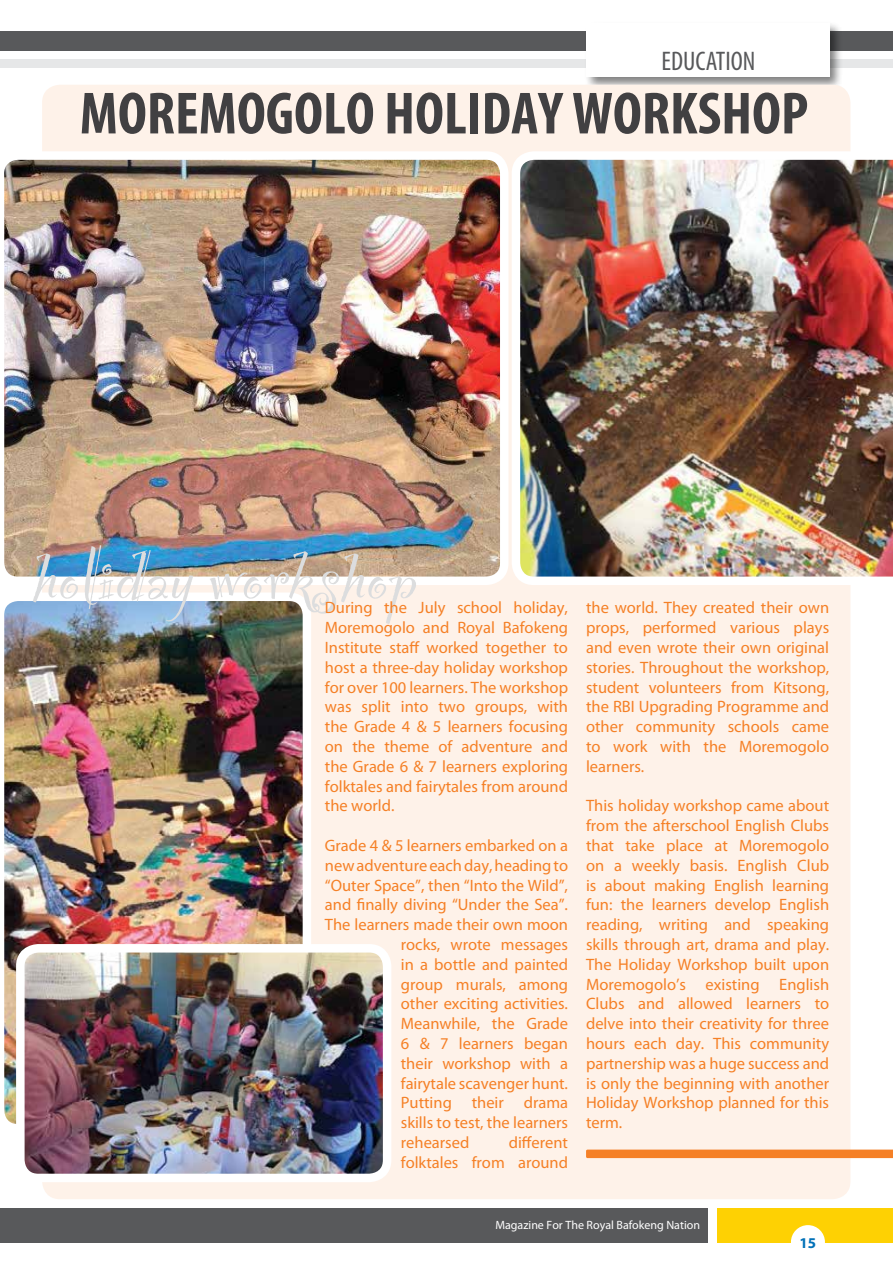
<style>
.page{position:relative;width:893px;height:1263px;background:#fff}
.page>*{position:absolute;margin:0;border:0;box-sizing:border-box;transform-origin:0 0}
.t1{font:90px "Party Let Plain";color:#dcddde}
.t2{font:700 condensed 60px "Myriad Pro";color:#414042}
.t3{font:condensed 27px "Myriad Pro";color:#58595b}
.t4{font:16.5px/19.8px "Myriad Pro";color:#f58026;text-align:justify}
.t5{font:700 15px "Myriad Pro";color:#0271b8}
.t6{font:12px "Myriad Pro";color:#fff}
</style>
<div class="page">
<div style="left:0;top:1208px;width:708px;height:34px;background:#58595b"></div>
<div style="left:718px;top:1208px;width:175px;height:34px;background:#fed103"></div>
<div style="left:791px;top:1225px;width:34px;height:34px;background:#fff;border-radius:50%"></div>
<div style="left:0;top:32px;width:893px;height:19px;background:#58595b"></div>
<div style="left:0;top:60px;width:893px;height:8px;background:#e6e7e8"></div>
<div style="left:584px;top:21px;width:260px;height:70px;background:#000;opacity:.5"></div>
<div style="left:586px;top:23px;width:243px;height:54px;background:#fff"></div>
<div style="left:42px;top:85px;width:808px;height:1114px;background:#fef2e9;border-radius:18px"></div>
<img style="left:4px;top:151px;width:504px;height:434px">
<img style="left:512px;top:151px;width:381px;height:434px">
<img style="left:4px;top:592px;width:307px;height:532px">
<img style="left:20px;top:948px;width:361px;height:224px">
<div style="left:16px;top:944px;width:375px;height:238px;border:9px solid #fff;border-radius:18px"></div>
<svg style="left:586px;top:1149px;width:307px;height:9px;background:#f58733"></svg>
<h3 class="t3" style="left:662px;top:45px;width:95px">EDUCATION</h3>
<h2 class="t2" style="left:80px;top:76px;width:730px">MOREMOGOLO HOLIDAY WORKSHOP</h2>
<h1 class="t1" style="left:32px;top:514px;width:387px">holiday workshop</h1>
<p class="t4" style="left:325px;top:598px;width:245px">During the July school holiday, Moremogolo and Royal Bafokeng Institute staff worked together to host a three-day holiday workshop for over 100 learners. The workshop was split into two groups, with the Grade 4 &amp; 5 learners focusing on the theme of adventure and the Grade 6 &amp; 7 learners exploring folktales and fairytales from around the world.</p>
<p class="t4" style="left:325px;top:835px;width:245px">Grade 4 &amp; 5 learners embarked on a</p>
<p class="t4" style="left:325px;top:855px;width:245px">new adventure each day, heading to</p>
<p class="t4" style="left:325px;top:875px;width:245px">“Outer Space”, then “Into the Wild”,</p>
<p class="t4" style="left:325px;top:895px;width:245px">and finally diving “Under the Sea”.</p>
<p class="t4" style="left:325px;top:914px;width:245px">The learners made their own moon</p>
<p class="t4" style="left:401px;top:934px;width:169px">rocks, wrote messages</p>
<p class="t4" style="left:401px;top:954px;width:169px">in a bottle and painted</p>
<p class="t4" style="left:401px;top:974px;width:169px">group murals, among</p>
<p class="t4" style="left:401px;top:994px;width:169px">other exciting activities.</p>
<p class="t4" style="left:401px;top:1013px;width:169px">Meanwhile, the Grade</p>
<p class="t4" style="left:401px;top:1033px;width:169px">6 &amp; 7 learners began</p>
<p class="t4" style="left:401px;top:1053px;width:169px">their workshop with a</p>
<p class="t4" style="left:401px;top:1073px;width:169px">fairytale scavenger hunt.</p>
<p class="t4" style="left:401px;top:1093px;width:169px">Putting their drama</p>
<p class="t4" style="left:401px;top:1112px;width:169px">skills to test, the learners</p>
<p class="t4" style="left:401px;top:1132px;width:70px">rehearsed</p>
<p class="t4" style="left:401px;top:1132px;width:169px;text-align:right">different<br>folktales from around</p>
<p class="t4" style="left:586px;top:598px;width:245px">the world. They created their own props, performed various plays and even wrote their own original stories. Throughout the workshop, student volunteers from Kitsong, the RBI Upgrading Programme and other community schools came to work with the Moremogolo learners.</p>
<p class="t4" style="left:586px;top:796px;width:245px">This holiday workshop came about from the afterschool English Clubs that take place at Moremogolo on a weekly basis. English Club is about making English learning fun: the learners develop English reading, writing and speaking skills through art, drama and play.<br>The Holiday Workshop built upon Moremogolo’s existing English Clubs and allowed learners to delve into their creativity for three hours each day. This community partnership was a huge success and is only the beginning with another Holiday Workshop planned for this term.</p>
<p class="t6" style="left:495px;top:1218px;width:206px">Magazine For The Royal Bafokeng Nation</p>
<p class="t5" style="left:800px;top:1233px;width:18px">15</p>
</div>
